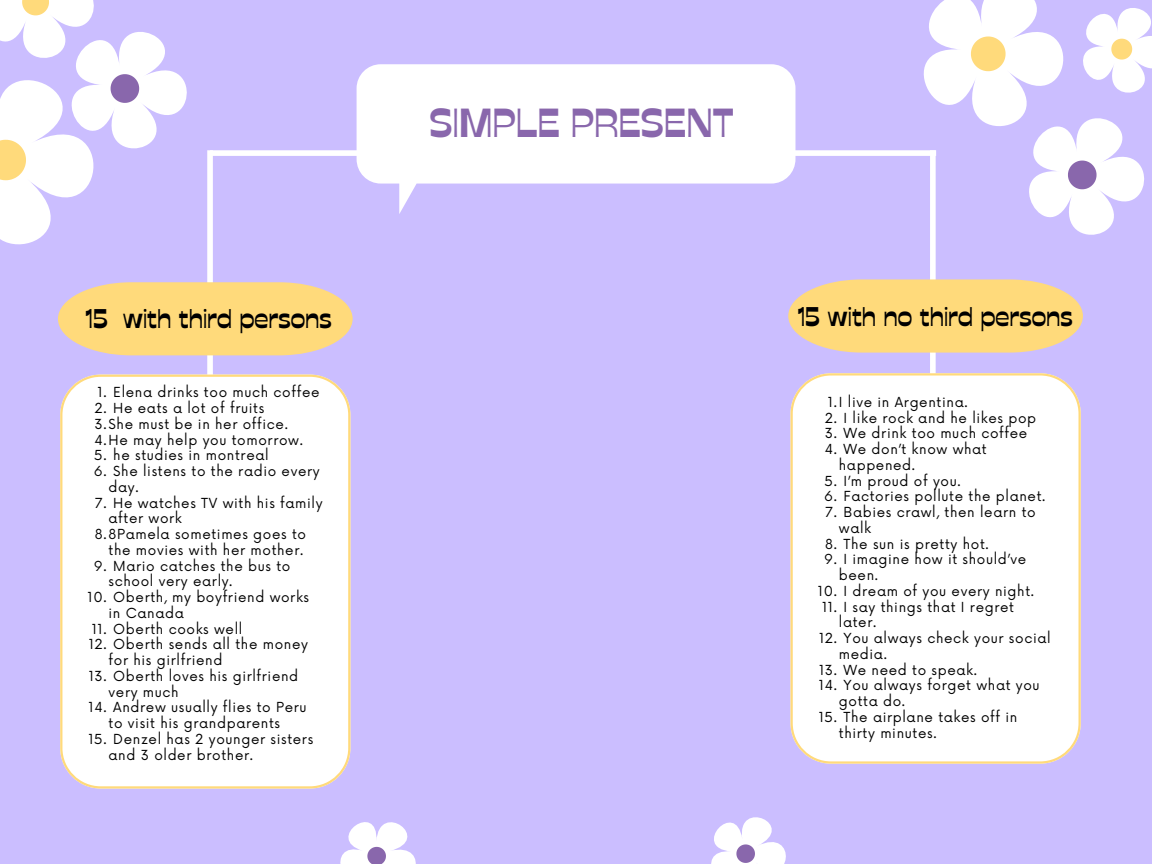
<style>
.page{position:relative;width:1152px;height:864px;background:#cbbeff}
.page>*{position:absolute;margin:0;border:0;box-sizing:border-box;transform-origin:0 0}
.t1{font:40.5px "Stadio Now Display";color:#8967ac}
.t2{font:27px "Stadio Now Display";color:#000}
.t3{font:13.5px/15.8px "Now";letter-spacing:.045em;color:#000}
</style>
<div class="page">
<div style="left:207px;top:150px;width:6px;height:246px;background:#fff"></div>
<div style="left:930px;top:150px;width:6px;height:282px;background:#fff"></div>
<svg style="left:788px;top:279px;width:295px;height:74px;background:#f8d68a"></svg>
<div style="left:210px;top:150px;width:294px;height:6px;background:#fff"></div>
<div style="left:643px;top:150px;width:293px;height:6px;background:#fff"></div>
<div style="left:60px;top:375px;width:290px;height:414px;background:#fff"></div>
<div style="left:791px;top:373px;width:290px;height:391px;background:#fff"></div>
<svg style="left:0;top:0;width:353px;height:355px"></svg>
<svg style="left:357px;top:64px;width:438px;height:150px;fill:#fff"></svg>
<svg style="left:711px;top:817px;width:75px;height:47px"></svg>
<svg style="left:883px;top:0;width:269px;height:260px"></svg>
<svg style="left:340px;top:822px;width:76px;height:42px"></svg>
<h1 class="t1" style="left:430px;top:99px;width:306px">SIMPLE PRESENT</h1>
<h2 class="t2" style="left:86px;top:303px;width:248px">15 with third persons</h2>
<h2 class="t2" style="left:798px;top:300px;width:277px">15 with no third persons</h2>
<p class="t3" style="left:113px;top:385px;width:208px">Elena drinks too much coffee</p>
<p class="t3" style="left:113px;top:401px;width:153px">He eats a lot of fruits</p>
<p class="t3" style="left:95px;top:417px;width:195px">3.She must be in her office.</p>
<p class="t3" style="left:94px;top:433px;width:210px">4.He may help you tomorrow.</p>
<p class="t3" style="left:113px;top:448px;width:157px">he studies in montreal</p>
<p class="t3" style="left:113px;top:464px;width:208px">She listens to the radio every</p>
<p class="t3" style="left:109px;top:480px;width:32px">day.</p>
<p class="t3" style="left:113px;top:496px;width:211px">He watches TV with his family</p>
<p class="t3" style="left:109px;top:511px;width:75px">after work</p>
<p class="t3" style="left:95px;top:527px;width:213px">8.8Pamela sometimes goes to</p>
<p class="t3" style="left:109px;top:543px;width:196px">the movies with her mother.</p>
<p class="t3" style="left:113px;top:559px;width:179px">Mario catches the bus to</p>
<p class="t3" style="left:109px;top:574px;width:125px">school very early.</p>
<p class="t3" style="left:113px;top:590px;width:197px">Oberth, my boyfriend works</p>
<p class="t3" style="left:109px;top:606px;width:77px">in Canada</p>
<p class="t3" style="left:113px;top:622px;width:131px">Oberth cooks well</p>
<p class="t3" style="left:113px;top:637px;width:196px">Oberth sends all the money</p>
<p class="t3" style="left:109px;top:653px;width:115px">for his girlfriend</p>
<p class="t3" style="left:113px;top:669px;width:187px">Oberth loves his girlfriend</p>
<p class="t3" style="left:109px;top:685px;width:72px">very much</p>
<p class="t3" style="left:113px;top:700px;width:195px">Andrew usually flies to Peru</p>
<p class="t3" style="left:109px;top:716px;width:173px">to visit his grandparents</p>
<p class="t3" style="left:113px;top:732px;width:202px">Denzel has 2 younger sisters</p>
<p class="t3" style="left:109px;top:748px;width:146px">and 3 older brother.</p>
<p class="t3" style="left:95px;top:385px;width:14px">1.<br>2.</p>
<p class="t3" style="left:94px;top:448px;width:14px">5.<br>6.</p>
<p class="t3" style="left:95px;top:496px;width:13px">7.</p>
<p class="t3" style="left:94px;top:559px;width:14px">9.</p>
<p class="t3" style="left:88px;top:590px;width:21px">10.</p>
<p class="t3" style="left:89px;top:622px;width:19px">11.<br>12.</p>
<p class="t3" style="left:89px;top:669px;width:19px">13.</p>
<p class="t3" style="left:89px;top:700px;width:20px">14.</p>
<p class="t3" style="left:89px;top:732px;width:20px">15.</p>
<p class="t3" style="left:828px;top:395px;width:141px">1.I live in Argentina.</p>
<p class="t3" style="left:844px;top:411px;width:194px">I like rock and he likes pop</p>
<p class="t3" style="left:844px;top:426px;width:185px">We drink too much coffee</p>
<p class="t3" style="left:844px;top:442px;width:145px">We don’t know what</p>
<p class="t3" style="left:839px;top:458px;width:78px">happened.</p>
<p class="t3" style="left:844px;top:474px;width:119px">I’m proud of you.</p>
<p class="t3" style="left:844px;top:489px;width:203px">Factories pollute the planet.</p>
<p class="t3" style="left:844px;top:505px;width:194px">Babies crawl, then learn to</p>
<p class="t3" style="left:839px;top:521px;width:34px">walk</p>
<p class="t3" style="left:844px;top:537px;width:147px">The sun is pretty hot.</p>
<p class="t3" style="left:844px;top:552px;width:184px">I imagine how it should’ve</p>
<p class="t3" style="left:839px;top:568px;width:41px">been.</p>
<p class="t3" style="left:844px;top:584px;width:192px">I dream of you every night.</p>
<p class="t3" style="left:844px;top:600px;width:172px">I say things that I regret</p>
<p class="t3" style="left:839px;top:615px;width:39px">later.</p>
<p class="t3" style="left:844px;top:631px;width:209px">You always check your social</p>
<p class="t3" style="left:839px;top:647px;width:49px">media.</p>
<p class="t3" style="left:844px;top:663px;width:135px">We need to speak.</p>
<p class="t3" style="left:844px;top:678px;width:198px">You always forget what you</p>
<p class="t3" style="left:839px;top:694px;width:68px">gotta do.</p>
<p class="t3" style="left:844px;top:710px;width:175px">The airplane takes off in</p>
<p class="t3" style="left:839px;top:726px;width:99px">thirty minutes.</p>
<p class="t3" style="left:825px;top:411px;width:14px;text-align:justify">2.<br>3.<br>4.</p>
<p class="t3" style="left:824px;top:474px;width:14px;text-align:justify">5.<br>6.<br>7.</p>
<p class="t3" style="left:824px;top:537px;width:14px">8.<br>9.</p>
<p class="t3" style="left:818px;top:584px;width:21px;text-align:center">10.<br>11.</p>
<p class="t3" style="left:819px;top:631px;width:19px">12.</p>
<p class="t3" style="left:819px;top:663px;width:20px">13.<br>14.</p>
<p class="t3" style="left:819px;top:710px;width:20px">15.</p>
</div>
